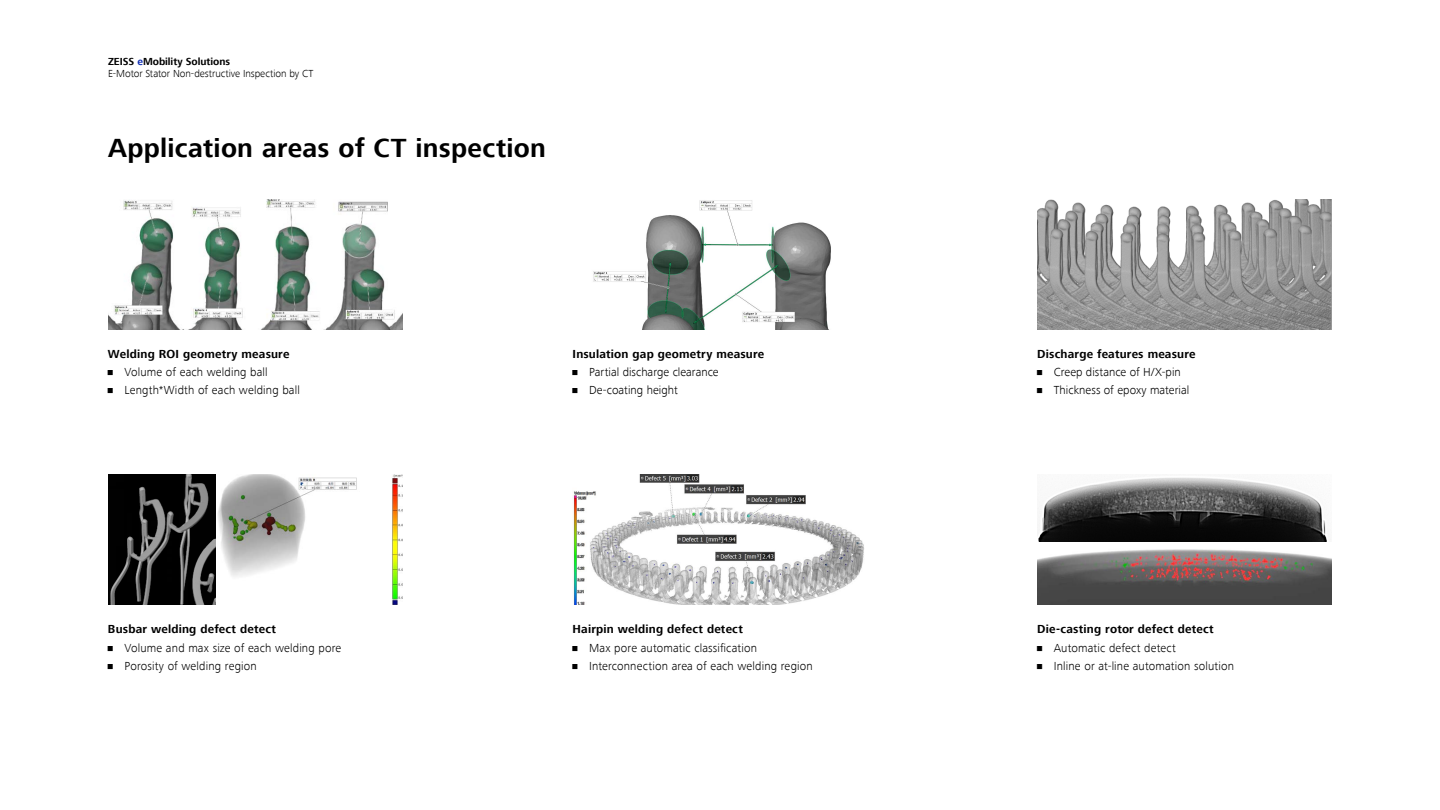
<style>
.page{position:relative;width:1440px;height:810px;background:#fff}
.page>*{position:absolute;margin:0;border:0;box-sizing:border-box;transform-origin:0 0}
.t1{font:700 27px "ZEISS Frutiger Next W1 G";letter-spacing:.01em;color:#000}
.t2{font:300 12px "ZEISS Frutiger Next W1 G";letter-spacing:.01em;color:#000}
.t3{font:700 12px "ZEISS Frutiger Next W1 G";letter-spacing:.015em;color:#000}
.t4{font:300 10.5px/12.8px "ZEISS Frutiger Next W1 G";letter-spacing:-.005em;color:#000}
.s1{font-weight:700}
.s2{font-weight:700;color:#0f2db3}
</style>
<div class="page">
<img style="left:108px;top:199px;width:295px;height:130px">
<img style="left:593px;top:200px;width:238px;height:129px">
<img style="left:1037px;top:199px;width:295px;height:130px">
<img style="left:108px;top:474px;width:108px;height:130px">
<img style="left:573px;top:474px;width:291px;height:130px">
<img style="left:1037px;top:477px;width:290px;height:65px">
<img style="left:218px;top:474px;width:185px;height:130px">
<img style="left:1037px;top:549px;width:295px;height:55px">
<p class="t4" style="left:108px;top:55px;width:207px"><span class="s1">ZEISS</span> <span class="s2">e</span><span class="s1">Mobility Solutions<br></span>E-Motor Stator Non-destructive Inspection by CT</p>
<h1 class="t1" style="left:108px;top:132px;width:439px">Application areas of CT inspection</h1>
<p class="t3" style="left:108px;top:347px;width:183px">Welding ROI geometry measure</p>
<p class="t2" style="left:108px;top:365px;width:161px">• Volume of each welding ball</p>
<p class="t2" style="left:108px;top:384px;width:193px">• Length*Width of each welding ball</p>
<p class="t3" style="left:573px;top:347px;width:193px">Insulation gap geometry measure</p>
<p class="t2" style="left:573px;top:365px;width:148px">• Partial discharge clearance</p>
<p class="t2" style="left:573px;top:384px;width:107px">• De-coating height</p>
<p class="t3" style="left:108px;top:622px;width:170px">Busbar welding defect detect</p>
<p class="t2" style="left:108px;top:641px;width:235px">• Volume and max size of each welding pore</p>
<p class="t2" style="left:108px;top:659px;width:150px">• Porosity of welding region</p>
<p class="t3" style="left:573px;top:622px;width:172px">Hairpin welding defect detect</p>
<p class="t2" style="left:573px;top:641px;width:186px">• Max pore automatic classification</p>
<p class="t2" style="left:573px;top:659px;width:242px">• Interconnection area of each welding region</p>
<p class="t3" style="left:1037px;top:347px;width:160px">Discharge features measure</p>
<p class="t2" style="left:1037px;top:365px;width:145px">• Creep distance of H/X-pin</p>
<p class="t2" style="left:1037px;top:384px;width:154px">• Thickness of epoxy material</p>
<p class="t3" style="left:1037px;top:622px;width:178px">Die-casting rotor defect detect</p>
<p class="t2" style="left:1037px;top:641px;width:140px">• Automatic defect detect</p>
<p class="t2" style="left:1037px;top:659px;width:198px">• Inline or at-line automation solution</p>
</div>
